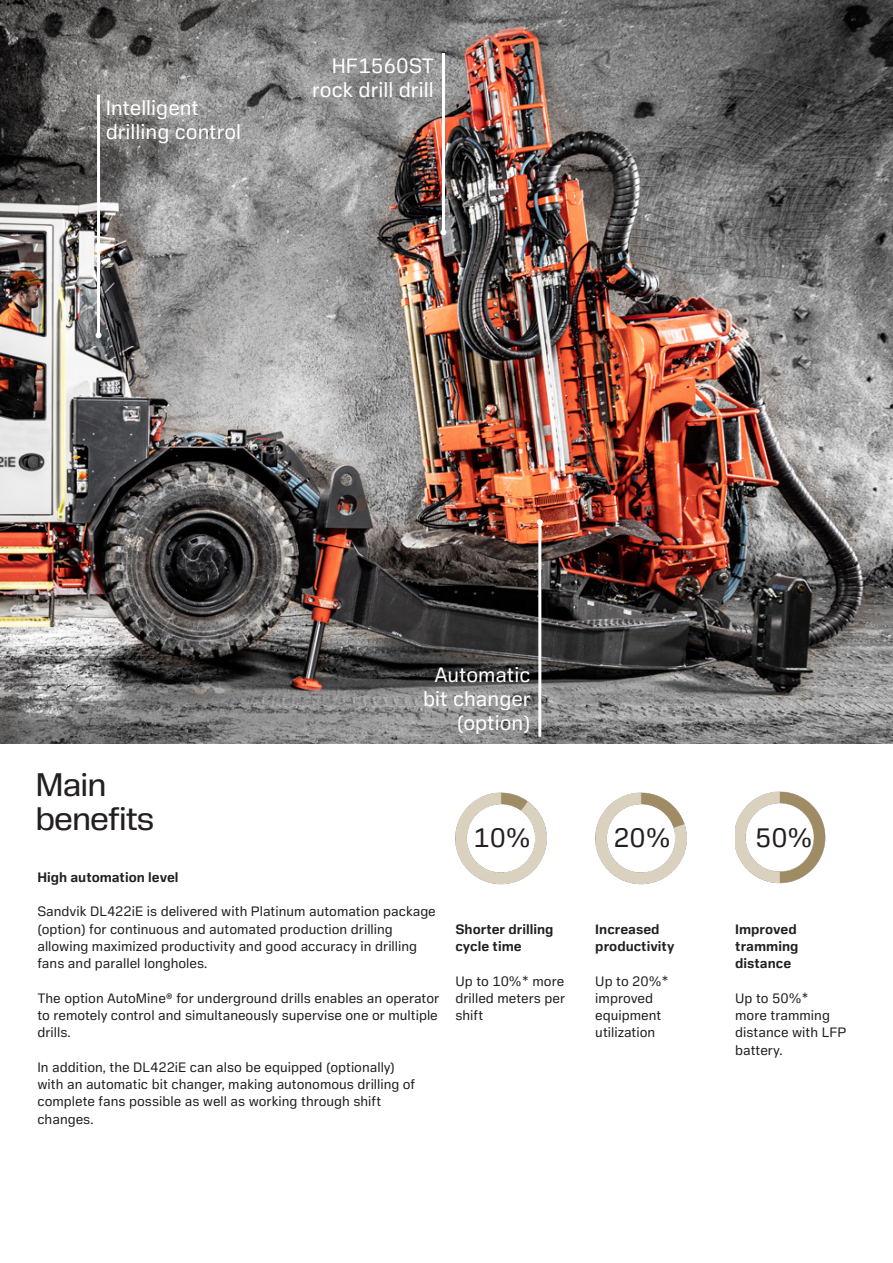
<style>
.page{position:relative;width:893px;height:1263px;background:#fff}
.page>*{position:absolute;margin:0;border:0;box-sizing:border-box;transform-origin:0 0}
.Header_3{font:33px "Sandvik Sans Headline";letter-spacing:-.01em;color:#231f20}
.Body_1{font:27px "Sandvik Sans Text";color:#231f20}
.TABLE_INFORMATION{font:21px/24px "Sandvik Sans Text";color:#fff;text-align:right}
.Body_1-2{font:13.8px/17.2px "Sandvik Sans Text";color:#231f20}
.Body_1-3{font:700 13.8px/17.2px "Sandvik Sans Text";color:#231f20}
</style>
<div class="page">
<img style="left:455px;top:792px;width:92px;height:93px">
<img style="left:595px;top:792px;width:92px;height:93px">
<img style="left:0;top:0;width:893px;height:744px">
<hr style="left:97px;top:95px;width:3px;height:240px;background:#fff">
<svg style="left:96px;top:332px;width:6px;height:6px"></svg>
<hr style="left:442px;top:53px;width:3px;height:179px;background:#fff">
<svg style="left:440px;top:229px;width:6px;height:6px"></svg>
<hr style="left:538px;top:522px;width:3px;height:215px;background:#fff">
<svg style="left:537px;top:519px;width:6px;height:6px"></svg>
<img style="left:735px;top:791px;width:91px;height:93px">
<p class="TABLE_INFORMATION" style="left:106px;top:95px;width:95px">Intelligent</p>
<p class="TABLE_INFORMATION" style="left:106px;top:119px;width:137px">drilling control</p>
<p class="TABLE_INFORMATION" style="left:312px;top:53px;width:123px">HF1560ST rock drill drill</p>
<p class="Header_3" style="left:36px;top:765px;width:72px">Main</p>
<p class="Header_3" style="left:36px;top:799px;width:120px">benefits</p>
<p class="TABLE_INFORMATION" style="left:434px;top:662px;width:98px">Automatic</p>
<p class="TABLE_INFORMATION" style="left:423px;top:686px;width:109px">bit changer</p>
<p class="TABLE_INFORMATION" style="left:457px;top:710px;width:75px">(option)</p>
<p class="Body_1" style="left:473px;top:821px;width:59px">10%</p>
<p class="Body_1" style="left:755px;top:821px;width:59px">50%</p>
<p class="Body_1" style="left:613px;top:821px;width:59px">20%</p>
<p class="Body_1-3" style="left:37px;top:868px;width:143px">High automation level</p>
<p class="Body_1-2" style="left:37px;top:903px;width:400px">Sandvik DL422iE is delivered with Platinum automation package (option) for continuous and automated production drilling allowing maximized productivity and good accuracy in drilling fans and parallel longholes.</p>
<p class="Body_1-2" style="left:37px;top:989px;width:403px;text-align:justify">The option AutoMine® for underground drills enables an operator to remotely control and simultaneously supervise one or multiple drills.</p>
<p class="Body_1-2" style="left:37px;top:1058px;width:379px">In addition, the DL422iE can also be equipped (optionally) with an automatic bit changer, making autonomous drilling of complete fans possible as well as working through shift changes.</p>
<p class="Body_1-3" style="left:455px;top:920px;width:100px">Shorter drilling cycle time</p>
<p class="Body_1-2" style="left:455px;top:972px;width:111px;text-align:justify">Up to 10%* more drilled meters per shift</p>
<p class="Body_1-3" style="left:595px;top:920px;width:66px">Increased</p>
<p class="Body_1-3" style="left:595px;top:937px;width:81px">productivity</p>
<p class="Body_1-2" style="left:595px;top:972px;width:75px">Up to 20%* improved equipment utilization</p>
<p class="Body_1-3" style="left:735px;top:920px;width:65px">Improved tramming</p>
<p class="Body_1-3" style="left:735px;top:955px;width:58px">distance</p>
<p class="Body_1-2" style="left:735px;top:989px;width:75px">Up to 50%*</p>
<p class="Body_1-2" style="left:735px;top:1006px;width:113px">more tramming distance with LFP battery.</p>
</div>
